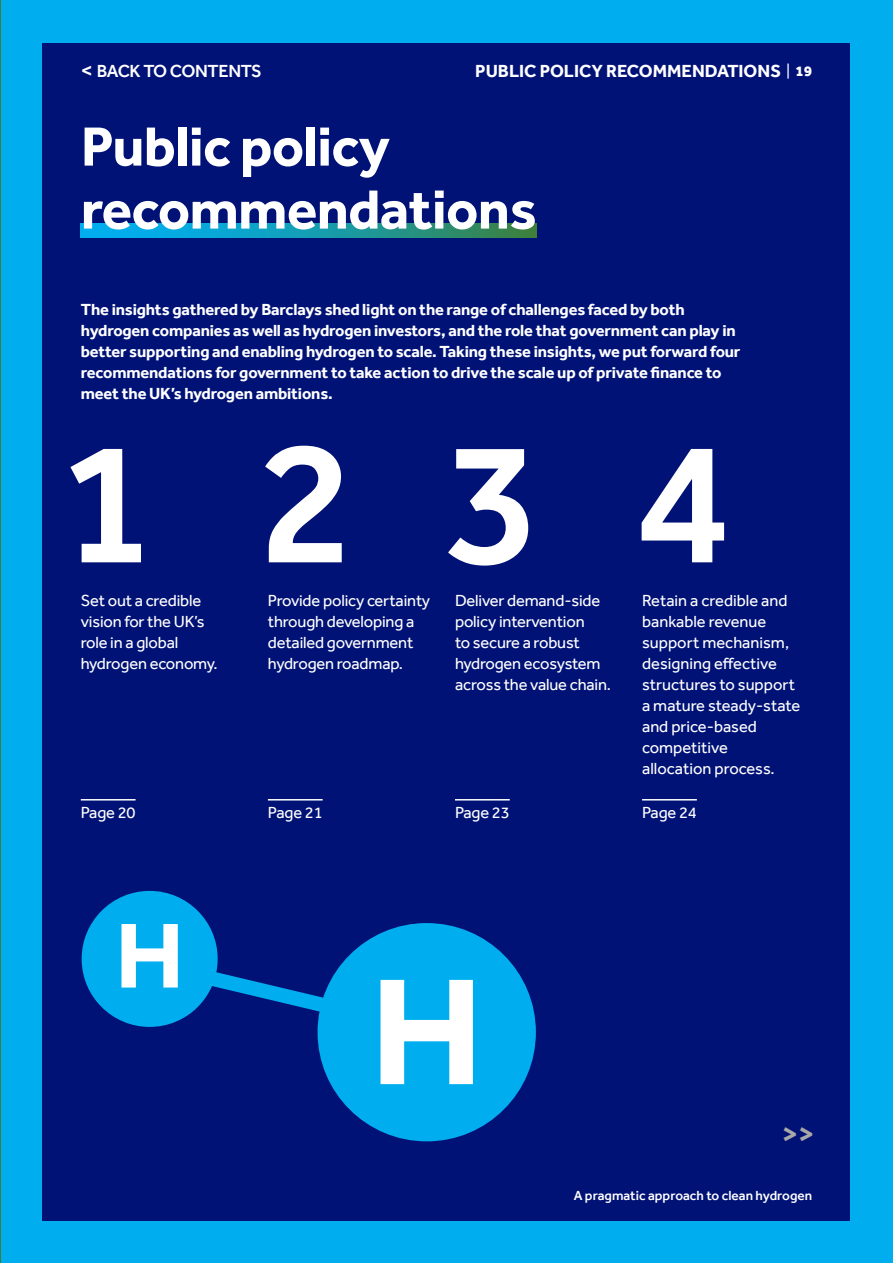
<style>
.page{position:relative;width:893px;height:1263px;background:#00aeef}
.page>*{position:absolute;margin:0;border:0;box-sizing:border-box;transform-origin:0 0}
.t1{font:500 180px "Effra";color:#fff}
.t2{font:700 156.3px "Effra";color:#fff}
.t3{font:700 95.25px "Effra";color:#fff}
.t4{font:700 57px/63px "Effra";letter-spacing:-.01em;color:#fff}
.t5{font:700 30px "Effra";color:#a8a8a8}
.t6{font:700 18px "Effra";color:#fff}
.t7{font:500 18px "Effra";letter-spacing:-.02em;color:#fff}
.t8{font:16.5px/21px "Effra";letter-spacing:-.01em;color:#fff}
.t9{font:700 16.5px/21px "Effra";letter-spacing:-.01em;color:#fff}
.t10{font:500 13.5px "Effra";color:#fff}
.s1{font-family:"Arial";font-weight:700;font-style:italic}
.s2{font-weight:400;font-size:15px}
.s3{font-weight:800;font-size:15px}
</style>
<div class="page">
<div style="left:43px;top:43px;width:807px;height:1177px;background:#001276"></div>
<hr style="left:268px;top:799px;width:55px;height:1px;background:#fff">
<hr style="left:455px;top:799px;width:55px;height:1px;background:#fff">
<hr style="left:642px;top:799px;width:55px;height:1px;background:#fff">
<hr style="left:81px;top:799px;width:55px;height:1px;background:#fff">
<hr style="left:0;top:0;width:1px;height:1263px;background:#3f7e37">
<div style="left:82px;top:891px;width:136px;height:136px;background:#00aeef;border-radius:50%"></div>
<svg style="left:179px;top:958px;width:168px;height:88px"></svg>
<div style="left:318px;top:923px;width:218px;height:218px;background:#00aeef;border-radius:50%"></div>
<svg style="left:81px;top:224px;width:456px;height:13px;background:#179ba8"></svg>
<p class="t7" style="left:81px;top:60px;width:183px"><span class="s1">&lt;</span> BACK TO CONTENTS</p>
<p class="t6" style="left:475px;top:61px;width:338px">PUBLIC POLICY RECOMMENDATIONS <span class="s2">|</span> <span class="s3">19</span></p>
<h3 class="t4" style="left:81px;top:114px;width:457px">Public policy recommendations</h3>
<p class="t9" style="left:81px;top:299px;width:661px">The insights gathered by Barclays shed light on the range of challenges faced by both hydrogen companies as well as hydrogen investors, and the role that government can play in better supporting and enabling hydrogen to scale. Taking these insights, we put forward four recommendations for government to take action to drive the scale up of private finance to meet the UK’s hydrogen ambitions.</p>
<h1 class="t1" style="left:58px;top:395px;width:100px">1</h1>
<p class="t8" style="left:81px;top:590px;width:122px">Set out a credible</p>
<p class="t8" style="left:81px;top:611px;width:138px">vision for the UK’s role in a global hydrogen economy.</p>
<p class="t8" style="left:81px;top:801px;width:56px">Page 20</p>
<h3 class="t3" style="left:115px;top:899px;width:70px">H</h3>
<h1 class="t1" style="left:257px;top:395px;width:477px">234</h1>
<p class="t8" style="left:268px;top:590px;width:164px">Provide policy certainty through developing a detailed government hydrogen roadmap.</p>
<p class="t8" style="left:455px;top:590px;width:158px">Deliver demand-side policy intervention<br>to secure a robust hydrogen ecosystem across the value chain.</p>
<p class="t8" style="left:268px;top:801px;width:56px">Page 21</p>
<p class="t8" style="left:455px;top:801px;width:56px">Page 23</p>
<p class="t8" style="left:642px;top:590px;width:160px">Retain a credible and bankable revenue support mechanism, designing effective structures to support a mature steady-state and price-based competitive allocation process.</p>
<p class="t8" style="left:642px;top:801px;width:56px">Page 24</p>
<h2 class="t2" style="left:370px;top:939px;width:114px">H</h2>
<h3 class="t5" style="left:781px;top:1116px;width:34px">&gt;&gt;</h3>
<p class="t10" style="left:574px;top:1188px;width:240px">A pragmatic approach to clean hydrogen</p>
</div>
